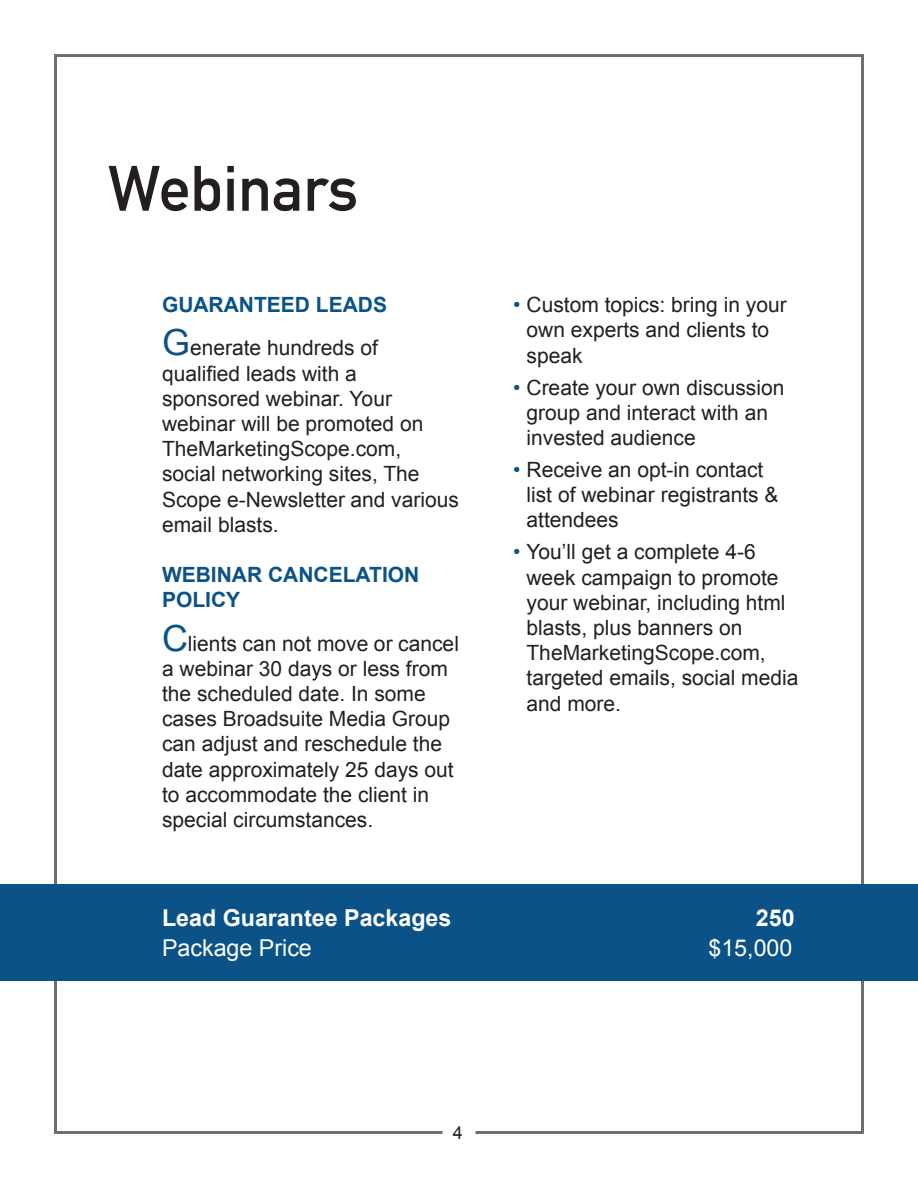
<style>
.page{position:relative;width:918px;height:1188px;background:#fff}
.page>*{position:absolute;margin:0;border:0;box-sizing:border-box;transform-origin:0 0}
.t1{font:700 63px "DIN Alternate";color:#231f20}
.t2{font:700 23.25px "Arial";color:#fff}
.t3{font:23.25px "Arial";color:#fff}
.t4{font:21px/25.2px "Arial";color:#231f20}
.t5{font:700 21px/25.2px "Arial";color:#0a5287}
.t6{font:18px "Arial";color:#231f20}
.s1{font-size:36px;color:#0a5287}
.s2{color:#0a5287}
</style>
<div class="page">
<div style="left:0;top:884px;width:918px;height:97px;background:#0a5287"></div>
<div style="left:442px;top:1116px;width:34px;height:33px;border:2px solid #fff;border-radius:50%"></div>
<p class="t1" style="left:108px;top:141px;width:252px">Webinars</p>
<p class="t5" style="left:162px;top:293px;width:227px">GUARANTEED LEADS</p>
<p class="t4" style="left:162px;top:336px;width:298px"><span class="s1">G</span>enerate hundreds of qualified leads with a sponsored webinar. Your webinar will be promoted on<br>TheMarketingScope.com, social networking sites, The<br>Scope e-Newsletter and various email blasts.</p>
<p class="t5" style="left:162px;top:563px;width:259px">WEBINAR CANCELATION<br>POLICY</p>
<p class="t4" style="left:162px;top:631px;width:299px"><span class="s1">C</span>lients can not move or cancel a webinar 30 days or less from the scheduled date. In some cases Broadsuite Media Group can adjust and reschedule the date approximately 25 days out to accommodate the client in special circumstances.</p>
<p class="t4" style="left:526px;top:293px;width:262px;text-indent:-14px"><span class="s2">•</span> Custom topics: bring in your own experts and clients to speak</p>
<p class="t4" style="left:526px;top:375px;width:259px;text-indent:-14px"><span class="s2">•</span> Create your own discussion group and interact with an invested audience</p>
<p class="t4" style="left:526px;top:457px;width:254px;text-indent:-14px"><span class="s2">•</span> Receive an opt-in contact list of webinar registrants &amp; attendees</p>
<p class="t4" style="left:526px;top:540px;width:273px;text-indent:-14px"><span class="s2">•</span> You’ll get a complete 4-6 week campaign to promote your webinar, including html blasts, plus banners on<br>TheMarketingScope.com, targeted emails, social media and more.</p>
<p class="t2" style="left:162px;top:902px;width:291px">Lead Guarantee Packages</p>
<p class="t2" style="left:756px;top:902px;width:40px">250</p>
<p class="t3" style="left:162px;top:932px;width:151px">Package Price</p>
<p class="t3" style="left:708px;top:932px;width:86px">$15,000</p>
<p class="t6" style="left:453px;top:1121px;width:12px">4</p>
</div>
